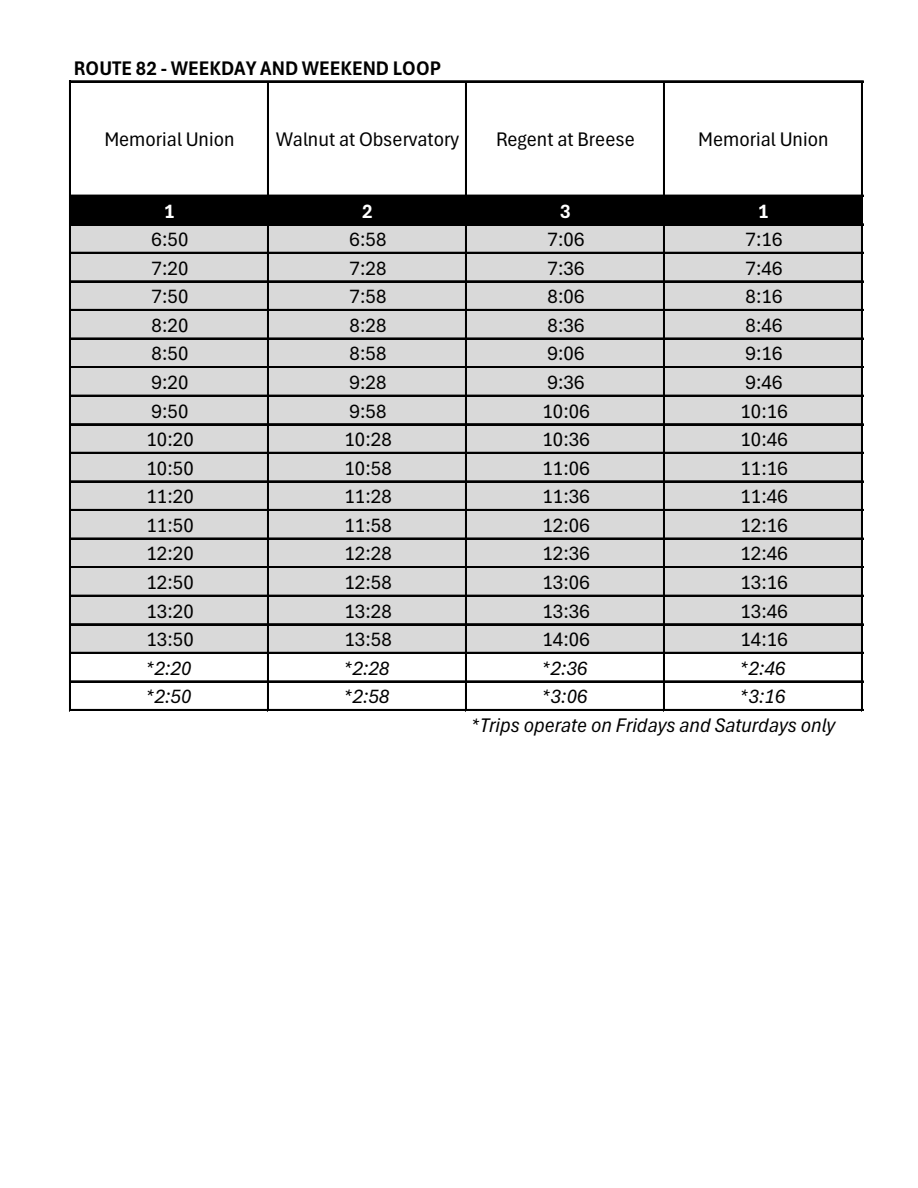
<style>
.page{position:relative;width:918px;height:1188px;background:#fff}
.page>*{position:absolute;margin:0;border:0;box-sizing:border-box;transform-origin:0 0}
.t1{font:condensed 20.7px "Aptos";letter-spacing:.005em;color:#000}
.t2{font:italic condensed 20.7px/28.8px "Aptos";letter-spacing:.005em;color:#000}
.t3{font:700 condensed 20.7px "Aptos";letter-spacing:-.005em;color:#000}
.t4{font:700 condensed 20.7px "Aptos";color:#fff}
</style>
<div class="page">
<div style="left:71px;top:196px;width:792px;height:29px;background:#000"></div>
<div style="left:71px;top:225px;width:792px;height:428px;background:#d9d9d9"></div>
<hr style="left:69px;top:81px;width:2px;height:630px;background:#000">
<hr style="left:267px;top:83px;width:2px;height:628px;background:#000">
<hr style="left:465px;top:83px;width:2px;height:628px;background:#000">
<hr style="left:663px;top:83px;width:2px;height:628px;background:#000">
<hr style="left:861px;top:83px;width:2px;height:628px;background:#000">
<hr style="left:71px;top:81px;width:792px;height:2px;background:#000">
<hr style="left:71px;top:195px;width:792px;height:2px;background:#000">
<hr style="left:71px;top:252px;width:792px;height:2px;background:#000">
<hr style="left:71px;top:281px;width:792px;height:2px;background:#000">
<hr style="left:71px;top:309px;width:792px;height:2px;background:#000">
<hr style="left:71px;top:338px;width:792px;height:2px;background:#000">
<hr style="left:71px;top:366px;width:792px;height:1px;background:#000">
<hr style="left:71px;top:367px;width:792px;height:1px;background:#000">
<hr style="left:71px;top:395px;width:792px;height:2px;background:#000">
<hr style="left:71px;top:423px;width:792px;height:1px;background:#000">
<hr style="left:71px;top:424px;width:792px;height:1px;background:#000">
<hr style="left:71px;top:452px;width:792px;height:2px;background:#000">
<hr style="left:71px;top:481px;width:792px;height:2px;background:#000">
<hr style="left:71px;top:509px;width:792px;height:2px;background:#000">
<hr style="left:71px;top:538px;width:792px;height:2px;background:#000">
<hr style="left:71px;top:566px;width:792px;height:1px;background:#000">
<hr style="left:71px;top:567px;width:792px;height:1px;background:#000">
<hr style="left:71px;top:595px;width:792px;height:2px;background:#000">
<hr style="left:71px;top:623px;width:792px;height:1px;background:#000">
<hr style="left:71px;top:624px;width:792px;height:2px;background:#000">
<hr style="left:71px;top:652px;width:792px;height:2px;background:#000">
<hr style="left:71px;top:681px;width:792px;height:2px;background:#000">
<hr style="left:71px;top:709px;width:792px;height:2px;background:#000">
<p class="t3" style="left:74px;top:54px;width:369px">ROUTE 82 - WEEKDAY AND WEEKEND LOOP</p>
<p class="t1" style="left:104px;top:125px;width:132px">Memorial Union</p>
<p class="t1" style="left:276px;top:125px;width:184px">Walnut at Observatory</p>
<p class="t1" style="left:496px;top:125px;width:140px">Regent at Breese</p>
<p class="t1" style="left:698px;top:125px;width:132px">Memorial Union</p>
<p class="t4" style="left:164px;top:197px;width:12px">1</p>
<p class="t4" style="left:362px;top:197px;width:12px">2</p>
<p class="t4" style="left:560px;top:197px;width:12px">3</p>
<p class="t4" style="left:758px;top:197px;width:12px">1</p>
<p class="t1" style="left:152px;top:225px;width:39px">6:50</p>
<p class="t1" style="left:350px;top:225px;width:39px">6:58</p>
<p class="t1" style="left:548px;top:225px;width:39px">7:06</p>
<p class="t1" style="left:746px;top:225px;width:39px">7:16</p>
<p class="t1" style="left:152px;top:254px;width:39px">7:20</p>
<p class="t1" style="left:350px;top:254px;width:39px">7:28</p>
<p class="t1" style="left:548px;top:254px;width:39px">7:36</p>
<p class="t1" style="left:746px;top:254px;width:39px">7:46</p>
<p class="t1" style="left:152px;top:282px;width:39px">7:50</p>
<p class="t1" style="left:350px;top:282px;width:39px">7:58</p>
<p class="t1" style="left:548px;top:282px;width:39px">8:06</p>
<p class="t1" style="left:746px;top:282px;width:39px">8:16</p>
<p class="t1" style="left:152px;top:311px;width:39px">8:20</p>
<p class="t1" style="left:350px;top:311px;width:39px">8:28</p>
<p class="t1" style="left:548px;top:311px;width:39px">8:36</p>
<p class="t1" style="left:746px;top:311px;width:39px">8:46</p>
<p class="t1" style="left:152px;top:340px;width:39px">8:50</p>
<p class="t1" style="left:350px;top:340px;width:39px">8:58</p>
<p class="t1" style="left:548px;top:340px;width:39px">9:06</p>
<p class="t1" style="left:746px;top:340px;width:39px">9:16</p>
<p class="t1" style="left:152px;top:368px;width:39px">9:20</p>
<p class="t1" style="left:350px;top:368px;width:39px">9:28</p>
<p class="t1" style="left:548px;top:368px;width:39px">9:36</p>
<p class="t1" style="left:746px;top:368px;width:39px">9:46</p>
<p class="t1" style="left:152px;top:397px;width:39px">9:50</p>
<p class="t1" style="left:350px;top:397px;width:39px">9:58</p>
<p class="t1" style="left:542px;top:397px;width:49px">10:06</p>
<p class="t1" style="left:740px;top:397px;width:49px">10:16</p>
<p class="t1" style="left:146px;top:425px;width:49px">10:20</p>
<p class="t1" style="left:344px;top:425px;width:49px">10:28</p>
<p class="t1" style="left:542px;top:425px;width:49px">10:36</p>
<p class="t1" style="left:740px;top:425px;width:49px">10:46</p>
<p class="t1" style="left:146px;top:454px;width:49px">10:50</p>
<p class="t1" style="left:344px;top:454px;width:49px">10:58</p>
<p class="t1" style="left:542px;top:454px;width:49px">11:06</p>
<p class="t1" style="left:740px;top:454px;width:49px">11:16</p>
<p class="t1" style="left:146px;top:482px;width:49px">11:20</p>
<p class="t1" style="left:344px;top:482px;width:49px">11:28</p>
<p class="t1" style="left:542px;top:482px;width:49px">11:36</p>
<p class="t1" style="left:740px;top:482px;width:49px">11:46</p>
<p class="t1" style="left:146px;top:511px;width:49px">11:50</p>
<p class="t1" style="left:344px;top:511px;width:49px">11:58</p>
<p class="t1" style="left:542px;top:511px;width:49px">12:06</p>
<p class="t1" style="left:740px;top:511px;width:49px">12:16</p>
<p class="t1" style="left:146px;top:540px;width:49px">12:20</p>
<p class="t1" style="left:344px;top:540px;width:49px">12:28</p>
<p class="t1" style="left:542px;top:540px;width:49px">12:36</p>
<p class="t1" style="left:740px;top:540px;width:49px">12:46</p>
<p class="t1" style="left:146px;top:568px;width:49px">12:50</p>
<p class="t1" style="left:344px;top:568px;width:49px">12:58</p>
<p class="t1" style="left:542px;top:568px;width:49px">13:06</p>
<p class="t1" style="left:740px;top:568px;width:49px">13:16</p>
<p class="t1" style="left:146px;top:597px;width:49px">13:20</p>
<p class="t1" style="left:344px;top:597px;width:49px">13:28</p>
<p class="t1" style="left:542px;top:597px;width:49px">13:36</p>
<p class="t1" style="left:740px;top:597px;width:49px">13:46</p>
<p class="t1" style="left:146px;top:625px;width:49px">13:50</p>
<p class="t1" style="left:344px;top:625px;width:49px">13:58</p>
<p class="t1" style="left:542px;top:625px;width:49px">14:06</p>
<p class="t1" style="left:740px;top:625px;width:49px">14:16</p>
<p class="t2" style="left:144px;top:653px;width:49px">*2:20</p>
<p class="t2" style="left:342px;top:653px;width:49px">*2:28</p>
<p class="t2" style="left:540px;top:653px;width:49px">*2:36</p>
<p class="t2" style="left:738px;top:653px;width:49px">*2:46</p>
<p class="t2" style="left:144px;top:681px;width:49px">*2:50</p>
<p class="t2" style="left:342px;top:681px;width:49px">*2:58</p>
<p class="t2" style="left:540px;top:681px;width:49px">*3:06</p>
<p class="t2" style="left:470px;top:681px;width:367px;text-indent:268px">*3:16 *Trips operate on Fridays and Saturdays only</p>
</div>
